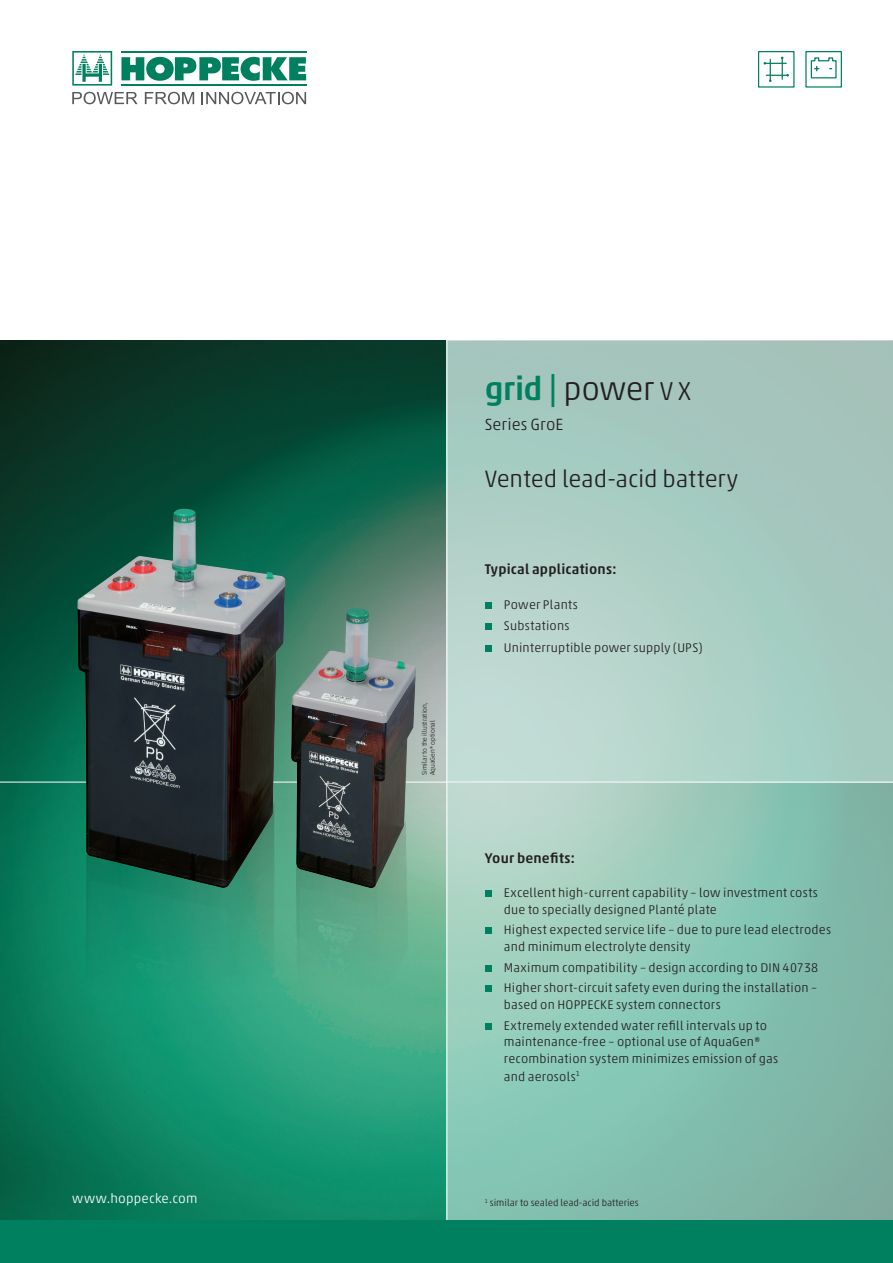
<style>
.page{position:relative;width:893px;height:1263px;background:#fff}
.page>*{position:absolute;margin:0;border:0;box-sizing:border-box;transform-origin:0 0}
.t1{font:500 33px "Akko Pro";color:#00805f}
.t2{font:300 24px "Akko Pro";letter-spacing:-.005em;color:#231f20}
.t3{font:300 16.5px "Akko Pro";letter-spacing:.005em;color:#231f20}
.Copy-Franklin_Gothic{font:500 14.25px "Akko Pro";letter-spacing:.01em;color:#231f20}
.t4{font:300 13.5px "Akko Pro";letter-spacing:.015em;color:#fff}
.Copy-Franklin_Gothic-2{font:300 12.75px/16.5px "Akko Pro";letter-spacing:.015em;color:#231f20}
.t5{font:300 9.75px "Akko Pro";color:#231f20}
.t6{font:300 6.75px "Akko Pro";color:#231f20}
.s1{font-weight:300;color:#231f20}
.s2{font-weight:300;font-size:26.25px;color:#231f20}
</style>
<div class="page">
<img style="left:0;top:341px;width:446px;height:879px">
<svg style="left:121px;top:57px;width:185px;height:24px"></svg>
<hr style="left:121px;top:51px;width:185px;height:1px;background:#00805f">
<hr style="left:121px;top:84px;width:185px;height:2px;background:#00805f">
<svg style="left:72px;top:92px;width:66px;height:12px"></svg>
<svg style="left:145px;top:92px;width:49px;height:12px"></svg>
<svg style="left:202px;top:92px;width:104px;height:12px"></svg>
<svg style="left:72px;top:51px;width:40px;height:35px"></svg>
<svg style="left:446px;top:783px;width:447px;height:437px;background:#8ec4b3"></svg>
<svg style="left:446px;top:341px;width:447px;height:441px;background:#abccc3"></svg>
<hr style="left:447px;top:340px;width:1px;height:889px;background:#fff">
<div style="left:0;top:1220px;width:893px;height:43px;background:#00805f"></div>
<div style="left:758px;top:51px;width:36px;height:37px;border:1px solid #00805f"></div>
<svg style="left:764px;top:57px;width:25px;height:25px"></svg>
<div style="left:805px;top:51px;width:37px;height:37px;border:1px solid #00805f"></div>
<svg style="left:810px;top:57px;width:27px;height:22px"></svg>
<div style="left:485px;top:890px;width:7px;height:7px;background:#00805f"></div>
<div style="left:485px;top:927px;width:7px;height:7px;background:#00805f"></div>
<div style="left:485px;top:965px;width:7px;height:7px;background:#00805f"></div>
<div style="left:485px;top:985px;width:7px;height:7px;background:#00805f"></div>
<div style="left:485px;top:1023px;width:7px;height:7px;background:#00805f"></div>
<div style="left:485px;top:602px;width:7px;height:7px;background:#00805f"></div>
<div style="left:485px;top:623px;width:7px;height:7px;background:#00805f"></div>
<div style="left:485px;top:645px;width:7px;height:7px;background:#00805f"></div>
<hr style="left:0;top:782px;width:893px;height:1px;background:#fff">
<img style="left:77px;top:509px;width:339px;height:286px">
<img style="left:66px;top:795px;width:360px;height:192px">
<p class="t4" style="left:72px;top:1190px;width:127px">www.hoppecke.com</p>
<p class="t6" style="left:420px;top:775px;width:74px;rotate:-90deg">Similar to the illustration,</p>
<p class="t6" style="left:429px;top:775px;width:57px;rotate:-90deg">AquaGen® optional</p>
<p class="t1" style="left:485px;top:368px;width:208px">grid | <span class="s1">power</span> <span class="s2">V X</span></p>
<p class="t3" style="left:485px;top:414px;width:80px">Series GroE</p>
<p class="t2" style="left:485px;top:465px;width:255px">Vented lead-acid battery</p>
<p class="Copy-Franklin_Gothic" style="left:485px;top:561px;width:133px">Typical applications:</p>
<p class="Copy-Franklin_Gothic-2" style="left:504px;top:596px;width:75px">Power Plants</p>
<p class="Copy-Franklin_Gothic-2" style="left:504px;top:617px;width:67px">Substations</p>
<p class="Copy-Franklin_Gothic-2" style="left:504px;top:639px;width:200px">Uninterruptible power supply (UPS)</p>
<p class="Copy-Franklin_Gothic" style="left:485px;top:849px;width:92px">Your benefits:</p>
<p class="Copy-Franklin_Gothic-2" style="left:504px;top:884px;width:316px">Excellent high-current capability – low investment costs due to specially designed Planté plate</p>
<p class="Copy-Franklin_Gothic-2" style="left:504px;top:922px;width:329px">Highest expected service life – due to pure lead electrodes and minimum electrolyte density</p>
<p class="Copy-Franklin_Gothic-2" style="left:504px;top:959px;width:316px">Maximum compatibility – design according to DIN 40738</p>
<p class="Copy-Franklin_Gothic-2" style="left:504px;top:980px;width:315px">Higher short-circuit safety even during the installation – based on HOPPECKE system connectors</p>
<p class="Copy-Franklin_Gothic-2" style="left:504px;top:1017px;width:276px">Extremely extended water refill intervals up to maintenance-free – optional use of AquaGen® recombination system minimizes emission of gas</p>
<p class="Copy-Franklin_Gothic-2" style="left:504px;top:1068px;width:78px">and aerosols<sup>1</sup></p>
<p class="t5" style="left:485px;top:1197px;width:155px"><sup>1</sup> similar to sealed lead-acid batteries</p>
</div>
